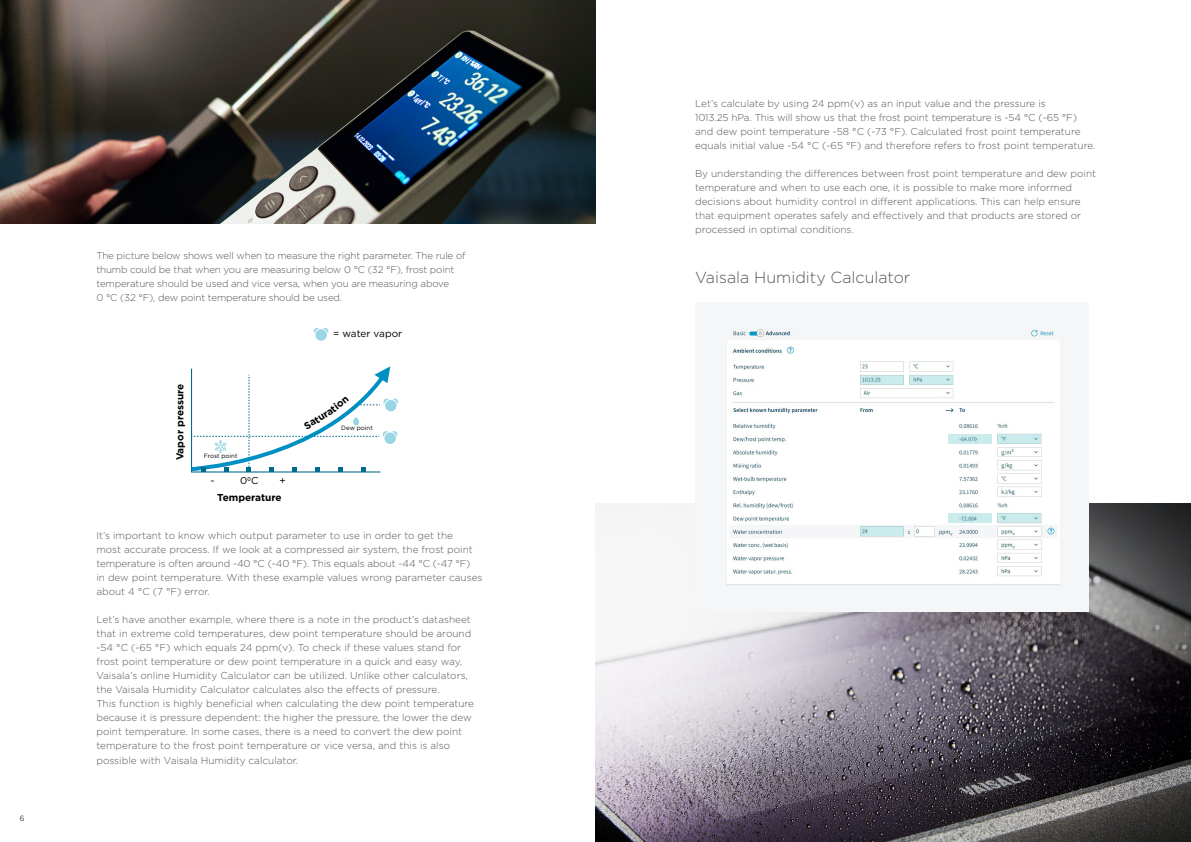
<style>
.page{position:relative;width:1191px;height:842px;background:#fff}
.page>*{position:absolute;margin:0;border:0;box-sizing:border-box;transform-origin:0 0}
.t1{font:300 16px "Gotham";color:#565656}
.t2{font:300 10px/14px "Gotham";color:#565656}
.t3{font:700 10px "Gotham";color:#000}
.t4{font:10px "Gotham";color:#000}
.t5{font:300 9.8px/14px "Gotham";letter-spacing:-.015em;color:#565656}
.t6{font:300 8px "Proxima Nova";color:#000}
.t7{font:6.2px "Gotham";color:#000}
.s1{font-size:9.8px}
</style>
<div class="page">
<img style="left:595px;top:503px;width:596px;height:339px">
<div style="left:315px;top:329px;width:12px;height:12px;background:#9ad5e6;border-radius:50%"></div>
<svg style="left:314px;top:328px;width:14px;height:5px"></svg>
<div style="left:695px;top:303px;width:393px;height:309px;background:#f5f6f8"></div>
<img style="left:726px;top:329px;width:335px;height:256px">
<svg style="left:860px;top:375px;width:43px;height:10px"></svg>
<svg style="left:948px;top:434px;width:43px;height:10px"></svg>
<svg style="left:948px;top:513px;width:43px;height:10px"></svg>
<svg style="left:860px;top:526px;width:43px;height:10px"></svg>
<svg style="left:909px;top:375px;width:44px;height:10px"></svg>
<svg style="left:997px;top:434px;width:44px;height:10px"></svg>
<svg style="left:997px;top:513px;width:44px;height:10px"></svg>
<img style="left:0;top:0;width:595px;height:224px">
<svg style="left:191px;top:366px;width:207px;height:107px"></svg>
<p class="t6" style="left:20px;top:814px;width:6px">6</p>
<p class="t5" style="left:96px;top:249px;width:371px">The picture below shows well when to measure the right parameter. The rule of thumb could be that when you are measuring below 0 °C (32 °F), frost point temperature should be used and vice versa, when you are measuring above<br>0 °C (32 °F), dew point temperature should be used.</p>
<p class="t3" style="left:173px;top:460px;width:78px;rotate:-90deg">Vapor pressure</p>
<p class="t7" style="left:204px;top:452px;width:35px">Frost point</p>
<p class="t4" style="left:240px;top:474px;width:20px">00C</p>
<p class="t4" style="left:211px;top:474px;width:6px">-</p>
<p class="t4" style="left:279px;top:474px;width:8px">+</p>
<p class="t3" style="left:217px;top:491px;width:66px">Temperature</p>
<p class="t4" style="left:333px;top:327px;width:70px">= water vapor</p>
<p class="t7" style="left:341px;top:424px;width:33px">Dew point</p>
<p class="t2" style="left:96px;top:529px;width:387px">It’s important to know which output parameter to use in order to get the<br>most accurate process. If we look at a compressed air system, the frost point temperature is often around -40 °C (-40 <span class="s1">°F)</span>. This equals about -44 °C (-47 <span class="s1">°F)<br></span>in dew point temperature. With these example values wrong parameter causes about 4 °C (7 °F) error.</p>
<p class="t2" style="left:96px;top:613px;width:379px">Let’s have another example, where there is a note in the product’s datasheet that in extreme cold temperatures, dew point temperature should be around -54 °C (-65 °F) which equals 24 ppm(v). To check if these values stand for frost point temperature or dew point temperature in a quick and easy way, Vaisala’s online Humidity Calculator can be utilized. Unlike other calculators, the Vaisala Humidity Calculator calculates also the effects of pressure.<br>This function is highly beneficial when calculating the dew point temperature because it is pressure dependent: the higher the pressure, the lower the dew point temperature. In some cases, there is a need to convert the dew point temperature to the frost point temperature or vice versa, and this is also possible with Vaisala Humidity calculator.</p>
<p class="t2" style="left:695px;top:96px;width:402px">Let’s calculate by using 24 ppm(v) as an input value and the pressure is<br>1013.25 hPa. This will show us that the frost point temperature is -54 °C (-65 °F) and dew point temperature -58 °C (-73 °F). Calculated frost point temperature equals initial value -54 °C (-65 °F) and therefore refers to frost point temperature.</p>
<p class="t2" style="left:695px;top:166px;width:402px">By understanding the differences between frost point temperature and dew point temperature and when to use each one, it is possible to make more informed decisions about humidity control in different applications. This can help ensure that equipment operates safely and effectively and that products are stored or processed in optimal conditions.</p>
<h1 class="t1" style="left:695px;top:267px;width:217px">Vaisala Humidity Calculator</h1>
</div>
